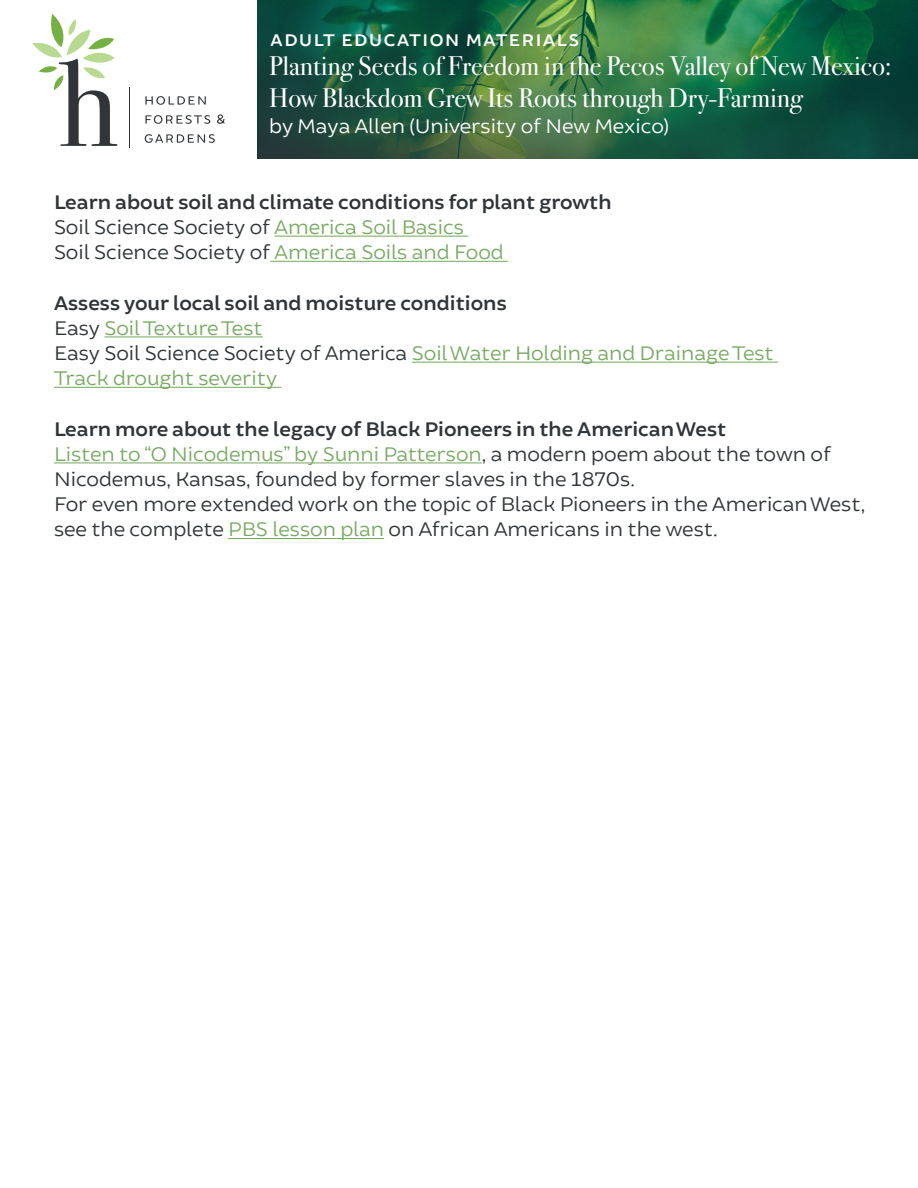
<style>
.page{position:relative;width:918px;height:1188px;background:#fff}
.page>*{position:absolute;margin:0;border:0;box-sizing:border-box;transform-origin:0 0}
.t1{font:27px/32.4px "Bodoni Svntytwo ITC Std";color:#fff}
.t2{font:21px/25.2px "Brocha";color:#303539}
.t3{font:600 21px "Brocha";color:#303539}
.t4{font:21px "Brocha";color:#7aab65}
.t5{font:21px "Brocha";color:#fff}
.t6{font:600 18px "Brocha";letter-spacing:.09em;color:#fff}
.s1{color:#7aab65}
.s2{color:#303539}
</style>
<div class="page">
<svg style="left:145px;top:96px;width:61px;height:9px"></svg>
<svg style="left:145px;top:115px;width:65px;height:9px"></svg>
<svg style="left:217px;top:114px;width:8px;height:10px"></svg>
<svg style="left:145px;top:134px;width:70px;height:9px"></svg>
<hr style="left:130px;top:87px;width:1px;height:61px;background:#313539">
<svg style="left:32px;top:14px;width:85px;height:132px"></svg>
<svg style="left:258px;top:0;width:660px;height:159px;background:#226341"></svg>
<hr style="left:275px;top:236px;width:193px;height:1px;background:#7aab65">
<hr style="left:270px;top:261px;width:238px;height:1px;background:#7aab65">
<hr style="left:104px;top:336px;width:159px;height:1px;background:#7aab65">
<hr style="left:412px;top:362px;width:366px;height:1px;background:#7aab65">
<hr style="left:54px;top:387px;width:228px;height:1px;background:#7aab65">
<hr style="left:54px;top:462px;width:428px;height:1px;background:#7aab65">
<hr style="left:228px;top:538px;width:156px;height:1px;background:#7aab65">
<p class="t6" style="left:271px;top:29px;width:310px">ADULT EDUCATION MATERIALS</p>
<p class="t1" style="left:269px;top:50px;width:624px">Planting Seeds of Freedom in the Pecos Valley of New Mexico:<br>How Blackdom Grew Its Roots through Dry-Farming</p>
<p class="t5" style="left:269px;top:113px;width:401px">by Maya Allen (University of New Mexico)</p>
<p class="t3" style="left:54px;top:189px;width:559px">Learn about soil and climate conditions for plant growth</p>
<p class="t2" style="left:54px;top:215px;width:451px">Soil Science Society of <span class="s1">America Soil Basics<br></span>Soil Science Society of <span class="s1">America Soils and Food</span></p>
<p class="t3" style="left:54px;top:290px;width:454px">Assess your local soil and moisture conditions</p>
<p class="t4" style="left:54px;top:315px;width:210px"><span class="s2">Easy</span> Soil Texture Test</p>
<p class="t2" style="left:54px;top:341px;width:721px">Easy Soil Science Society of America <span class="s1">Soil Water Holding and Drainage Test</span></p>
<p class="t4" style="left:54px;top:366px;width:225px">Track drought severity</p>
<p class="t3" style="left:54px;top:416px;width:674px">Learn more about the legacy of Black Pioneers in the American West</p>
<p class="t2" style="left:54px;top:441px;width:778px"><span class="s1">Listen to “O Nicodemus” by Sunni Patterson</span>, a modern poem about the town of<br>Nicodemus, Kansas, founded by former slaves in the 1870s.</p>
<p class="t2" style="left:54px;top:492px;width:813px">For even more extended work on the topic of Black Pioneers in the American West, see the complete <span class="s1">PBS lesson plan</span> on African Americans in the west.</p>
</div>
